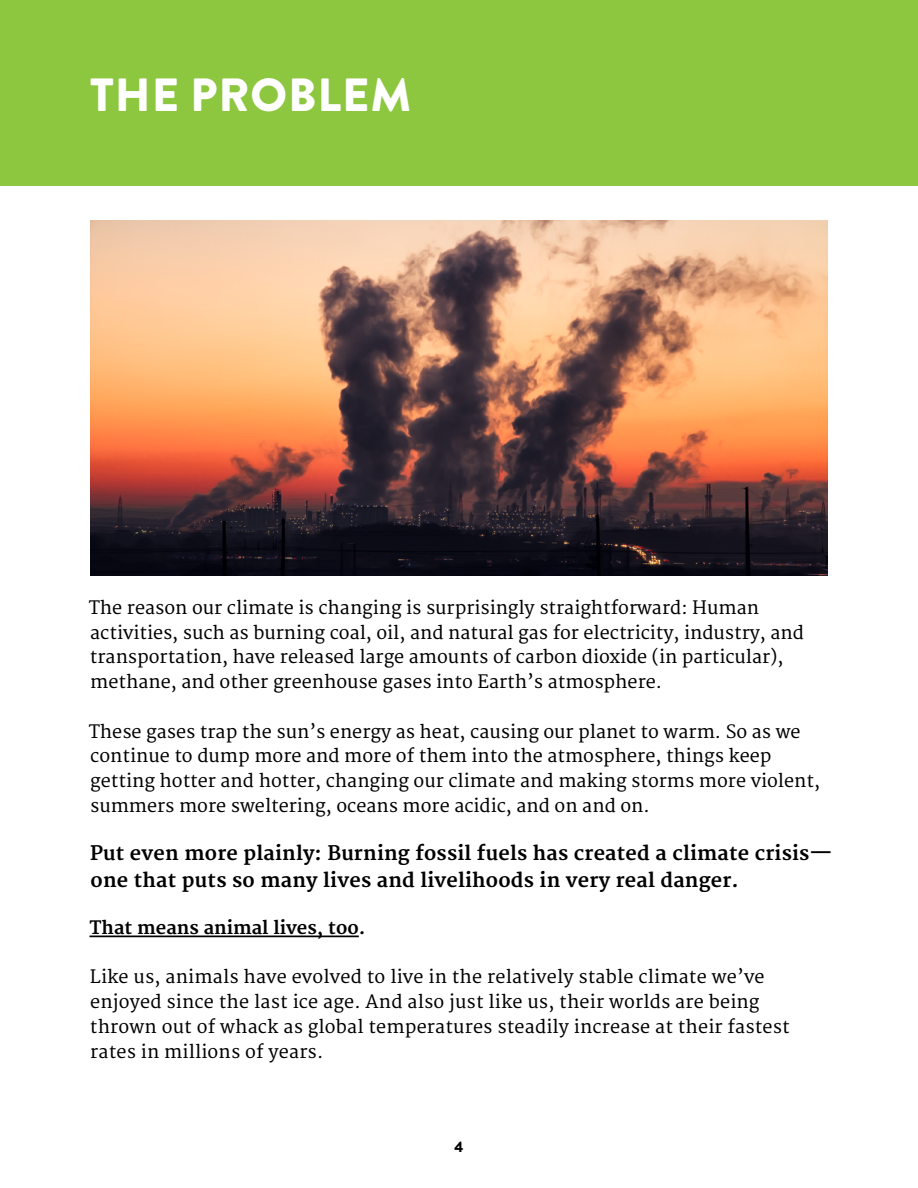
<style>
.page{position:relative;width:918px;height:1188px;background:#fff}
.page>*{position:absolute;margin:0;border:0;box-sizing:border-box;transform-origin:0 0}
.t1{font:900 46.5px "Brandon Grotesque";letter-spacing:.02em;color:#fff}
.t2{font:700 19.5px/27px "Merriweather";letter-spacing:.01em;color:#000}
.t3{font:18px/24.8px "Merriweather";color:#000}
.t4{font:700 18px "Merriweather";color:#000}
.t5{font:900 15px "Brandon Grotesque";color:#000}
</style>
<div class="page">
<hr style="left:90px;top:936px;width:269px;height:1px;background:#000">
<div style="left:0;top:0;width:918px;height:185px;background:#8dc63f"></div>
<img style="left:90px;top:221px;width:738px;height:355px">
<h1 class="t1" style="left:90px;top:62px;width:322px">THE PROBLEM</h1>
<p class="t3" style="left:89px;top:596px;width:717px">The reason our climate is changing is surprisingly straightforward: Human activities, such as burning coal, oil, and natural gas for electricity, industry, and transportation, have released large amounts of carbon dioxide (in particular), methane, and other greenhouse gases into Earth’s atmosphere.</p>
<p class="t3" style="left:89px;top:720px;width:733px">These gases trap the sun’s energy as heat, causing our planet to warm. So as we continue to dump more and more of them into the atmosphere, things keep getting hotter and hotter, changing our climate and making storms more violent, summers more sweltering, oceans more acidic, and on and on.</p>
<p class="t2" style="left:90px;top:841px;width:744px">Put even more plainly: Burning fossil fuels has created a climate crisis— one that puts so many lives and livelihoods in very real danger.</p>
<p class="t4" style="left:90px;top:917px;width:278px">That means animal lives, too.</p>
<p class="t3" style="left:90px;top:965px;width:701px">Like us, animals have evolved to live in the relatively stable climate we’ve enjoyed since the last ice age. And also just like us, their worlds are being thrown out of whack as global temperatures steadily increase at their fastest rates in millions of years.</p>
<p class="t5" style="left:455px;top:1136px;width:10px">4</p>
</div>
